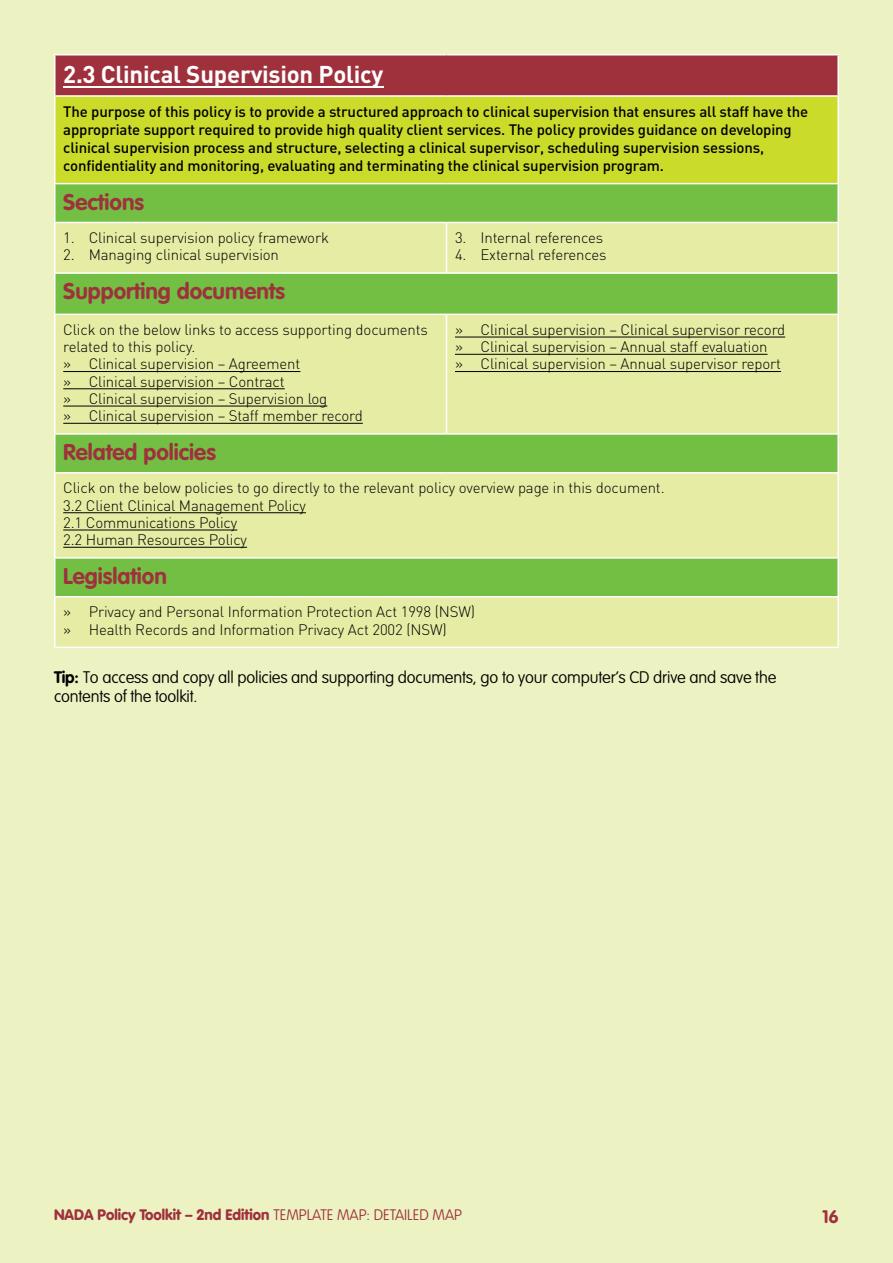
<style>
.page{position:relative;width:893px;height:1263px;background:#edf2c2}
.page>*{position:absolute;margin:0;border:0;box-sizing:border-box;transform-origin:0 0}
.TABLE_Head_A{font:700 24px "DIN";letter-spacing:-.01em;color:#fff}
.Head_C{font:700 22.5px "VAG Rounded";color:#9f313d}
.Head_B{font:700 18px "VAG Rounded";color:#9f313d}
.Intro{font:100 16.5px/19.8px "VAG Rounded";letter-spacing:-.01em;color:#000}
.Table_Light{font:300 15px/17.2px "DIN";letter-spacing:-.01em;color:#000}
.Table_bold_paragraph{font:500 15px/18px "DIN";letter-spacing:-.01em;color:#000}
.Head_B-2{font:900 15px "VAG Rounded";color:#9f313d}
.s1{font-weight:700}
.s2{font-weight:100}
</style>
<div class="page">
<div style="left:55px;top:55px;width:783px;height:41px;background:#9f313d"></div>
<div style="left:55px;top:96px;width:783px;height:88px;background:#cbdb2a"></div>
<div style="left:56px;top:184px;width:781px;height:38px;background:#72bf44"></div>
<svg style="left:56px;top:224px;width:781px;height:422px;fill:#e6eca4"></svg>
<hr style="left:54px;top:54px;width:392px;height:2px;background:#fff">
<hr style="left:54px;top:55px;width:2px;height:40px;background:#fff">
<hr style="left:446px;top:54px;width:393px;height:2px;background:#fff">
<hr style="left:837px;top:55px;width:2px;height:40px;background:#fff">
<hr style="left:54px;top:95px;width:392px;height:2px;background:#fff">
<hr style="left:54px;top:97px;width:2px;height:86px;background:#fff">
<hr style="left:446px;top:95px;width:393px;height:2px;background:#fff">
<hr style="left:837px;top:97px;width:2px;height:86px;background:#fff">
<hr style="left:54px;top:183px;width:392px;height:1px;background:#fff">
<hr style="left:54px;top:184px;width:2px;height:38px;background:#fff">
<hr style="left:446px;top:183px;width:393px;height:1px;background:#fff">
<hr style="left:837px;top:184px;width:2px;height:38px;background:#fff">
<hr style="left:54px;top:222px;width:392px;height:1px;background:#fff">
<hr style="left:446px;top:222px;width:393px;height:1px;background:#fff">
<hr style="left:54px;top:272px;width:392px;height:2px;background:#fff">
<hr style="left:54px;top:274px;width:2px;height:40px;background:#fff">
<hr style="left:446px;top:272px;width:393px;height:2px;background:#fff">
<hr style="left:837px;top:274px;width:2px;height:40px;background:#fff">
<hr style="left:54px;top:314px;width:392px;height:1px;background:#fff">
<hr style="left:446px;top:314px;width:393px;height:1px;background:#fff">
<hr style="left:54px;top:433px;width:392px;height:2px;background:#fff">
<hr style="left:54px;top:435px;width:2px;height:37px;background:#fff">
<hr style="left:446px;top:433px;width:393px;height:2px;background:#fff">
<hr style="left:837px;top:435px;width:2px;height:37px;background:#fff">
<hr style="left:54px;top:472px;width:392px;height:1px;background:#fff">
<hr style="left:446px;top:472px;width:393px;height:1px;background:#fff">
<hr style="left:54px;top:557px;width:392px;height:2px;background:#fff">
<hr style="left:54px;top:559px;width:2px;height:37px;background:#fff">
<hr style="left:446px;top:557px;width:393px;height:2px;background:#fff">
<hr style="left:837px;top:559px;width:2px;height:37px;background:#fff">
<hr style="left:54px;top:596px;width:392px;height:1px;background:#fff">
<hr style="left:446px;top:596px;width:393px;height:1px;background:#fff">
<hr style="left:54px;top:647px;width:392px;height:1px;background:#fff">
<hr style="left:446px;top:647px;width:393px;height:1px;background:#fff">
<hr style="left:54px;top:223px;width:2px;height:49px;background:#fff">
<hr style="left:446px;top:223px;width:1px;height:49px;background:#fff">
<hr style="left:837px;top:223px;width:2px;height:49px;background:#fff">
<hr style="left:54px;top:315px;width:2px;height:118px;background:#fff">
<hr style="left:446px;top:315px;width:1px;height:118px;background:#fff">
<hr style="left:837px;top:315px;width:2px;height:118px;background:#fff">
<hr style="left:54px;top:473px;width:2px;height:84px;background:#fff">
<hr style="left:837px;top:473px;width:2px;height:84px;background:#fff">
<hr style="left:54px;top:597px;width:2px;height:50px;background:#fff">
<hr style="left:837px;top:597px;width:2px;height:50px;background:#fff">
<hr style="left:63px;top:371px;width:237px;height:1px;background:#000">
<hr style="left:63px;top:388px;width:222px;height:1px;background:#000">
<hr style="left:63px;top:406px;width:264px;height:1px;background:#000">
<hr style="left:63px;top:423px;width:300px;height:1px;background:#000">
<hr style="left:455px;top:337px;width:330px;height:1px;background:#000">
<hr style="left:455px;top:354px;width:312px;height:1px;background:#000">
<hr style="left:455px;top:371px;width:326px;height:1px;background:#000">
<hr style="left:63px;top:512px;width:243px;height:1px;background:#000">
<hr style="left:63px;top:530px;width:174px;height:1px;background:#000">
<hr style="left:63px;top:547px;width:184px;height:1px;background:#000">
<hr style="left:63px;top:87px;width:320px;height:1px;background:#fff">
<p class="TABLE_Head_A" style="left:63px;top:59px;width:322px">2.3 Clinical Supervision Policy</p>
<p class="Table_bold_paragraph" style="left:63px;top:102px;width:746px">The purpose of this policy is to provide a structured approach to clinical supervision that ensures all staff have the appropriate support required to provide high quality client services. The policy provides guidance on developing clinical supervision process and structure, selecting a clinical supervisor, scheduling supervision sessions, confidentiality and monitoring, evaluating and terminating the clinical supervision program.</p>
<p class="Head_C" style="left:63px;top:189px;width:82px">Sections</p>
<p class="Table_Light" style="left:63px;top:229px;width:267px">1. Clinical supervision policy framework</p>
<p class="Table_Light" style="left:63px;top:246px;width:217px">2. Managing clinical supervision</p>
<p class="Table_Light" style="left:455px;top:229px;width:150px">3. Internal references</p>
<p class="Table_Light" style="left:455px;top:246px;width:153px">4. External references</p>
<p class="Head_C" style="left:63px;top:278px;width:223px">Supporting documents</p>
<p class="Table_Light" style="left:63px;top:321px;width:366px">Click on the below links to access supporting documents related to this policy.</p>
<p class="Table_Light" style="left:63px;top:355px;width:239px">» Clinical supervision – Agreement</p>
<p class="Table_Light" style="left:63px;top:372px;width:223px">» Clinical supervision – Contract</p>
<p class="Table_Light" style="left:63px;top:390px;width:266px">» Clinical supervision – Supervision log</p>
<p class="Table_Light" style="left:63px;top:407px;width:301px">» Clinical supervision – Staff member record</p>
<p class="Table_Light" style="left:455px;top:321px;width:332px">» Clinical supervision – Clinical supervisor record</p>
<p class="Table_Light" style="left:455px;top:338px;width:314px">» Clinical supervision – Annual staff evaluation</p>
<p class="Table_Light" style="left:455px;top:355px;width:328px">» Clinical supervision – Annual supervisor report</p>
<p class="Head_C" style="left:63px;top:439px;width:154px">Related policies</p>
<p class="Table_Light" style="left:63px;top:479px;width:603px">Click on the below policies to go directly to the relevant policy overview page in this document.</p>
<p class="Table_Light" style="left:63px;top:496px;width:244px">3.2 Client Clinical Management Policy</p>
<p class="Table_Light" style="left:63px;top:514px;width:176px">2.1 Communications Policy</p>
<p class="Table_Light" style="left:63px;top:531px;width:185px">2.2 Human Resources Policy</p>
<p class="Head_C" style="left:63px;top:563px;width:105px">Legislation</p>
<p class="Table_Light" style="left:63px;top:603px;width:413px">» Privacy and Personal Information Protection Act 1998 (NSW)</p>
<p class="Table_Light" style="left:63px;top:620px;width:385px">» Health Records and Information Privacy Act 2002 (NSW)</p>
<p class="Intro" style="left:54px;top:667px;width:724px"><span class="s1">Tip:</span> To access and copy all policies and supporting documents, go to your computer’s CD drive and save the contents of the toolkit.</p>
<p class="Head_B-2" style="left:54px;top:1206px;width:410px">NADA Policy Toolkit – 2nd Edition <span class="s2">TEMPLATE MAP: DETAILED MAP</span></p>
<p class="Head_B" style="left:822px;top:1206px;width:18px">16</p>
</div>
